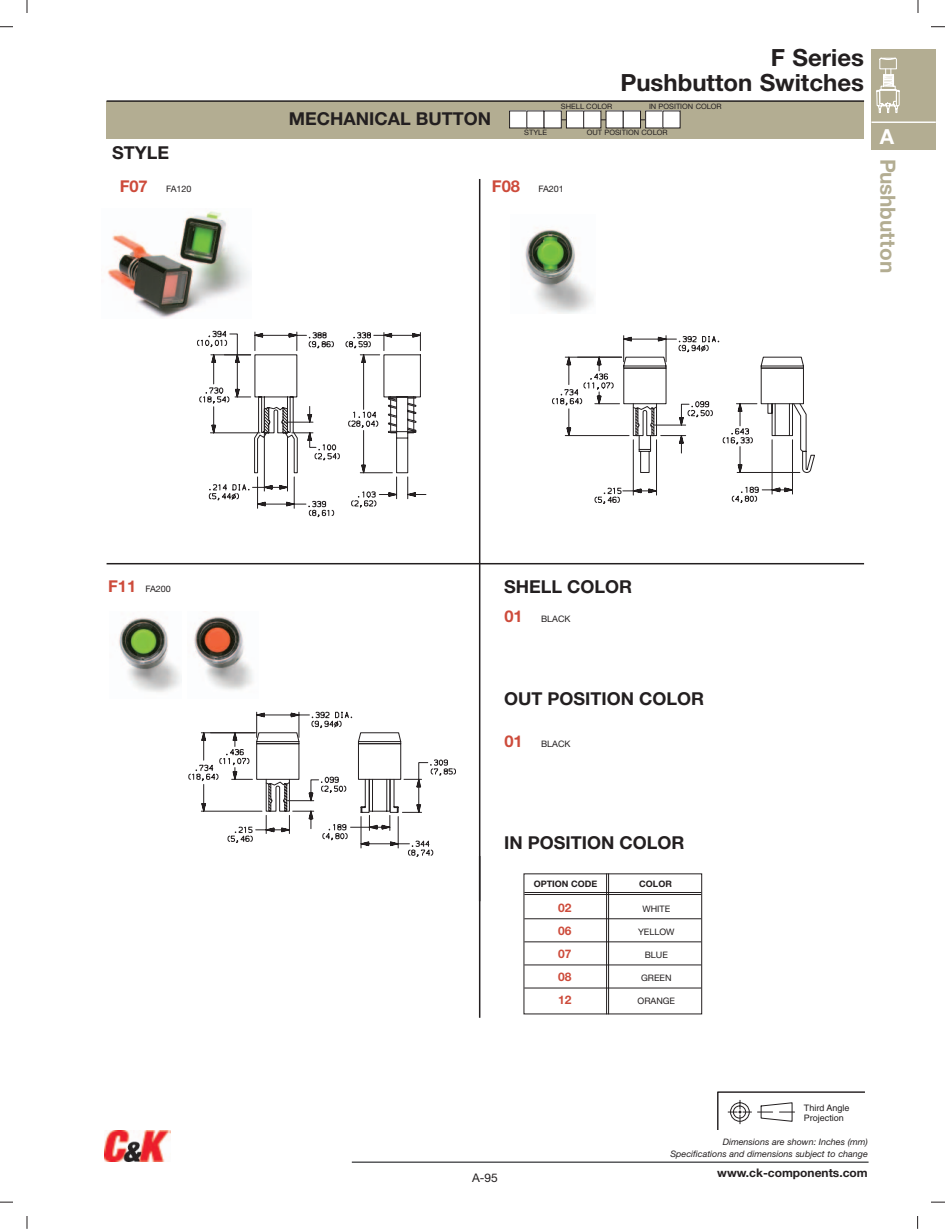
<style>
.page{position:relative;width:945px;height:1229px;background:#fff}
.page>*{position:absolute;margin:0;border:0;box-sizing:border-box;transform-origin:0 0}
.t1{font:700 23.7px/25.2px "Helvetica Neue";color:#231f20;text-align:right}
.t2{font:700 21px "Helvetica Neue";color:#b3ad92}
.t3{font:700 20.7px "Helvetica Neue";color:#fff}
.t4{font:700 17.85px "Helvetica Neue";color:#231f20}
.t5{font:700 11.85px "Helvetica Neue";color:#231f20}
.t6{font:700 11.85px "Helvetica Neue";color:#cd4b3b}
.t7{font:11.85px "Helvetica Neue";color:#231f20}
.t8{font:italic 8.85px/11.9px "Helvetica Neue";color:#231f20;text-align:right}
.t9{font:8.85px "Helvetica Neue";color:#231f20}
.t10{font:8.85px/10.6px "Helvetica";color:#231f20}
.t11{font:700 8.85px "Helvetica Neue";color:#231f20}
.t12{font:7.35px "Helvetica Neue";color:#231f20}
.s1{font-weight:700;font-size:16.35px;color:#cd4b3b}
</style>
<div class="page">
<hr style="left:352px;top:1161px;width:517px;height:1px;background:#57585a">
<svg style="left:0;top:0;width:28px;height:27px"></svg>
<svg style="left:0;top:1201px;width:28px;height:27px"></svg>
<svg style="left:917px;top:1201px;width:28px;height:27px"></svg>
<svg style="left:918px;top:0;width:27px;height:27px"></svg>
<div style="left:14px;top:13px;width:26px;height:27px;background:#fff"></div>
<div style="left:904px;top:13px;width:28px;height:27px;background:#fff"></div>
<div style="left:14px;top:1188px;width:26px;height:27px;background:#fff"></div>
<div style="left:904px;top:1188px;width:28px;height:27px;background:#fff"></div>
<div style="left:872px;top:49px;width:64px;height:101px;background:#b3ad92"></div>
<hr style="left:872px;top:121px;width:64px;height:2px;background:#fff">
<svg style="left:876px;top:57px;width:24px;height:56px"></svg>
<img style="left:104px;top:1130px;width:67px;height:32px">
<svg style="left:717px;top:1091px;width:147px;height:38px"></svg>
<div style="left:107px;top:101px;width:757px;height:37px;background:#b3ad92"></div>
<div style="left:510px;top:111px;width:17px;height:17px;background:#fff"></div>
<div style="left:527px;top:111px;width:17px;height:17px;background:#fff"></div>
<div style="left:544px;top:111px;width:17px;height:17px;background:#fff"></div>
<div style="left:566px;top:111px;width:18px;height:17px;background:#fff"></div>
<div style="left:566px;top:111px;width:18px;height:17px;border:1px solid #231f20"></div>
<div style="left:584px;top:111px;width:17px;height:17px;background:#fff"></div>
<div style="left:583px;top:111px;width:18px;height:17px;border:1px solid #231f20"></div>
<div style="left:606px;top:111px;width:17px;height:17px;background:#fff"></div>
<div style="left:623px;top:111px;width:18px;height:17px;background:#fff"></div>
<div style="left:623px;top:111px;width:18px;height:17px;border:1px solid #231f20"></div>
<div style="left:646px;top:111px;width:17px;height:17px;background:#fff"></div>
<div style="left:663px;top:111px;width:17px;height:17px;background:#fff"></div>
<svg style="left:552px;top:335px;width:263px;height:169px"></svg>
<svg style="left:188px;top:712px;width:268px;height:144px"></svg>
<img style="left:194px;top:614px;width:59px;height:76px">
<img style="left:118px;top:617px;width:63px;height:75px">
<img style="left:525px;top:229px;width:68px;height:85px">
<img style="left:107px;top:211px;width:143px;height:107px">
<hr style="left:479px;top:179px;width:1px;height:722px;background:#231f20">
<hr style="left:107px;top:563px;width:757px;height:1px;background:#231f20">
<hr style="left:479px;top:856px;width:1px;height:161px;background:#231f20">
<svg style="left:197px;top:331px;width:229px;height:186px"></svg>
<hr style="left:524px;top:892px;width:177px;height:1px;background:#231f20">
<hr style="left:524px;top:894px;width:177px;height:1px;background:#231f20">
<hr style="left:524px;top:918px;width:177px;height:1px;background:#231f20">
<hr style="left:524px;top:941px;width:177px;height:1px;background:#231f20">
<hr style="left:524px;top:964px;width:177px;height:1px;background:#231f20">
<hr style="left:524px;top:987px;width:177px;height:1px;background:#231f20">
<hr style="left:608px;top:873px;width:1px;height:141px;background:#231f20">
<hr style="left:606px;top:873px;width:1px;height:141px;background:#231f20">
<hr style="left:107px;top:100px;width:757px;height:2px;background:#231f20">
<h3 class="t4" style="left:112px;top:146px;width:59px">STYLE</h3>
<p class="t9" style="left:120px;top:186px;width:73px"><span class="s1">F07</span> FA120</p>
<h3 class="t4" style="left:289px;top:113px;width:204px">MECHANICAL BUTTON</h3>
<p class="t12" style="left:524px;top:130px;width:24px">STYLE</p>
<h1 class="t1" style="left:620px;top:47px;width:245px">F Series<br>Pushbutton Switches</h1>
<p class="t12" style="left:561px;top:103px;width:53px">SHELL COLOR</p>
<p class="t12" style="left:587px;top:130px;width:82px">OUT POSITION COLOR</p>
<p class="t12" style="left:649px;top:103px;width:74px">IN POSITION COLOR</p>
<p class="t9" style="left:492px;top:186px;width:73px"><span class="s1">F08</span> FA201</p>
<h3 class="t3" style="left:880px;top:123px;width:16px">A</h3>
<h2 class="t2" style="left:901px;top:158px;width:116px;rotate:90deg">Pushbutton</h2>
<p class="t9" style="left:108px;top:585px;width:64px"><span class="s1">F11</span> FA200</p>
<h3 class="t4" style="left:504px;top:580px;width:130px">SHELL COLOR</h3>
<p class="t9" style="left:504px;top:615px;width:68px"><span class="s1">01</span> BLACK</p>
<h3 class="t4" style="left:504px;top:692px;width:201px">OUT POSITION COLOR</h3>
<p class="t9" style="left:504px;top:741px;width:68px"><span class="s1">01</span> BLACK</p>
<h3 class="t4" style="left:504px;top:836px;width:182px">IN POSITION COLOR</h3>
<p class="t11" style="left:534px;top:881px;width:65px">OPTION CODE</p>
<p class="t11" style="left:639px;top:881px;width:34px">COLOR</p>
<h3 class="t7" style="left:472px;top:1173px;width:27px">A-95</h3>
<h3 class="t6" style="left:558px;top:903px;width:15px">02</h3>
<p class="t9" style="left:642px;top:905px;width:29px">WHITE</p>
<h3 class="t6" style="left:558px;top:926px;width:15px">06</h3>
<p class="t9" style="left:638px;top:928px;width:38px">YELLOW</p>
<h3 class="t6" style="left:558px;top:949px;width:15px">07</h3>
<p class="t9" style="left:645px;top:951px;width:25px">BLUE</p>
<h3 class="t6" style="left:558px;top:972px;width:15px">08</h3>
<p class="t9" style="left:641px;top:974px;width:32px">GREEN</p>
<h3 class="t6" style="left:558px;top:995px;width:15px">12</h3>
<p class="t9" style="left:638px;top:997px;width:39px">ORANGE</p>
<p class="t10" style="left:804px;top:1103px;width:47px">Third Angle<br>Projection</p>
<p class="t8" style="left:670px;top:1136px;width:199px">Dimensions are shown: Inches (mm)<br>Specifications and dimensions subject to change</p>
<h3 class="t5" style="left:717px;top:1168px;width:152px">www.ck-components.com</h3>
</div>
